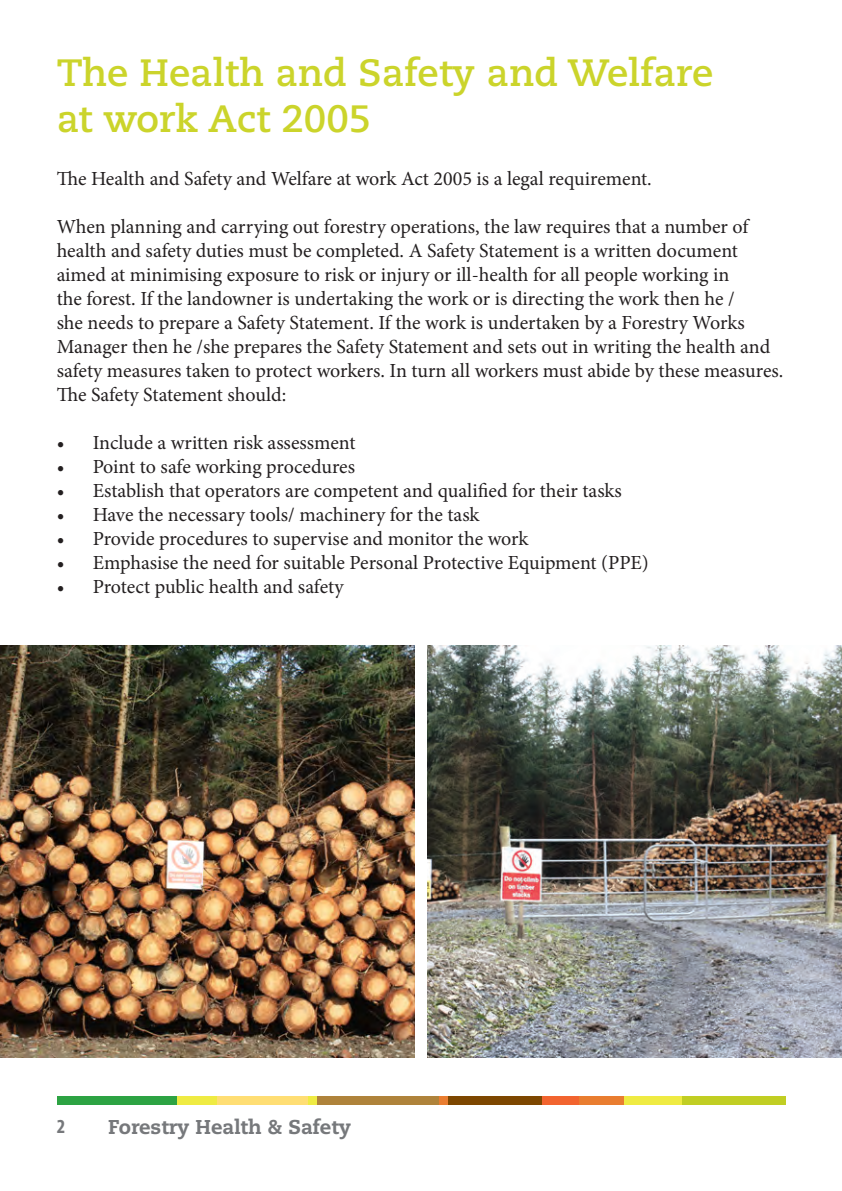
<style>
.page{position:relative;width:842px;height:1191px;background:#fff}
.page>*{position:absolute;margin:0;border:0;box-sizing:border-box;transform-origin:0 0}
.t1{font:700 38px "Caecilia";color:#cbd42b}
.t2{font:20px/24px "Minion Pro";letter-spacing:-.005em;color:#231f20}
.t3{font:800 20px "Caecilia";color:#76787b}
.t4{font:700 condensed 20px "Myriad Pro";color:#76787b}
</style>
<div class="page">
<div style="left:57px;top:1095px;width:121px;height:9px;background:#2da343"></div>
<div style="left:217px;top:1095px;width:92px;height:9px;background:#ffde74"></div>
<div style="left:177px;top:1095px;width:40px;height:9px;background:#efeb43"></div>
<div style="left:317px;top:1095px;width:123px;height:9px;background:#af833b"></div>
<div style="left:308px;top:1095px;width:9px;height:9px;background:#efeb43"></div>
<div style="left:448px;top:1095px;width:95px;height:9px;background:#7d4700"></div>
<div style="left:439px;top:1095px;width:9px;height:9px;background:#e97d30"></div>
<div style="left:579px;top:1095px;width:45px;height:9px;background:#e97d30"></div>
<div style="left:542px;top:1095px;width:37px;height:9px;background:#f2642f"></div>
<div style="left:682px;top:1095px;width:103px;height:9px;background:#c1ce23"></div>
<div style="left:624px;top:1095px;width:58px;height:9px;background:#efeb43"></div>
<img style="left:0;top:645px;width:414px;height:412px">
<img style="left:427px;top:645px;width:415px;height:412px">
<p class="t1" style="left:57px;top:50px;width:658px">The Health and Safety and Welfare</p>
<p class="t1" style="left:57px;top:96px;width:316px">at work Act 2005</p>
<p class="t2" style="left:57px;top:166px;width:597px">The Health and Safety and Welfare at work Act 2005 is a legal requirement.</p>
<p class="t2" style="left:57px;top:214px;width:728px">When planning and carrying out forestry operations, the law requires that a number of health and safety duties must be completed. A Safety Statement is a written document aimed at minimising exposure to risk or injury or ill-health for all people working in<br>the forest. If the landowner is undertaking the work or is directing the work then he /<br>she needs to prepare a Safety Statement. If the work is undertaken by a Forestry Works Manager then he /she prepares the Safety Statement and sets out in writing the health and safety measures taken to protect workers. In turn all workers must abide by these measures.<br>The Safety Statement should:</p>
<p class="t2" style="left:57px;top:430px;width:300px">• Include a written risk assessment</p>
<p class="t2" style="left:57px;top:454px;width:300px">• Point to safe working procedures</p>
<p class="t2" style="left:57px;top:478px;width:567px">• Establish that operators are competent and qualified for their tasks</p>
<p class="t2" style="left:57px;top:502px;width:424px">• Have the necessary tools/ machinery for the task</p>
<p class="t2" style="left:57px;top:526px;width:473px">• Provide procedures to supervise and monitor the work</p>
<p class="t2" style="left:57px;top:550px;width:594px">• Emphasise the need for suitable Personal Protective Equipment (PPE)</p>
<p class="t2" style="left:57px;top:574px;width:288px">• Protect public health and safety</p>
<p class="t4" style="left:57px;top:1115px;width:10px">2</p>
<p class="t3" style="left:108px;top:1114px;width:244px">Forestry Health &amp; Safety</p>
</div>
